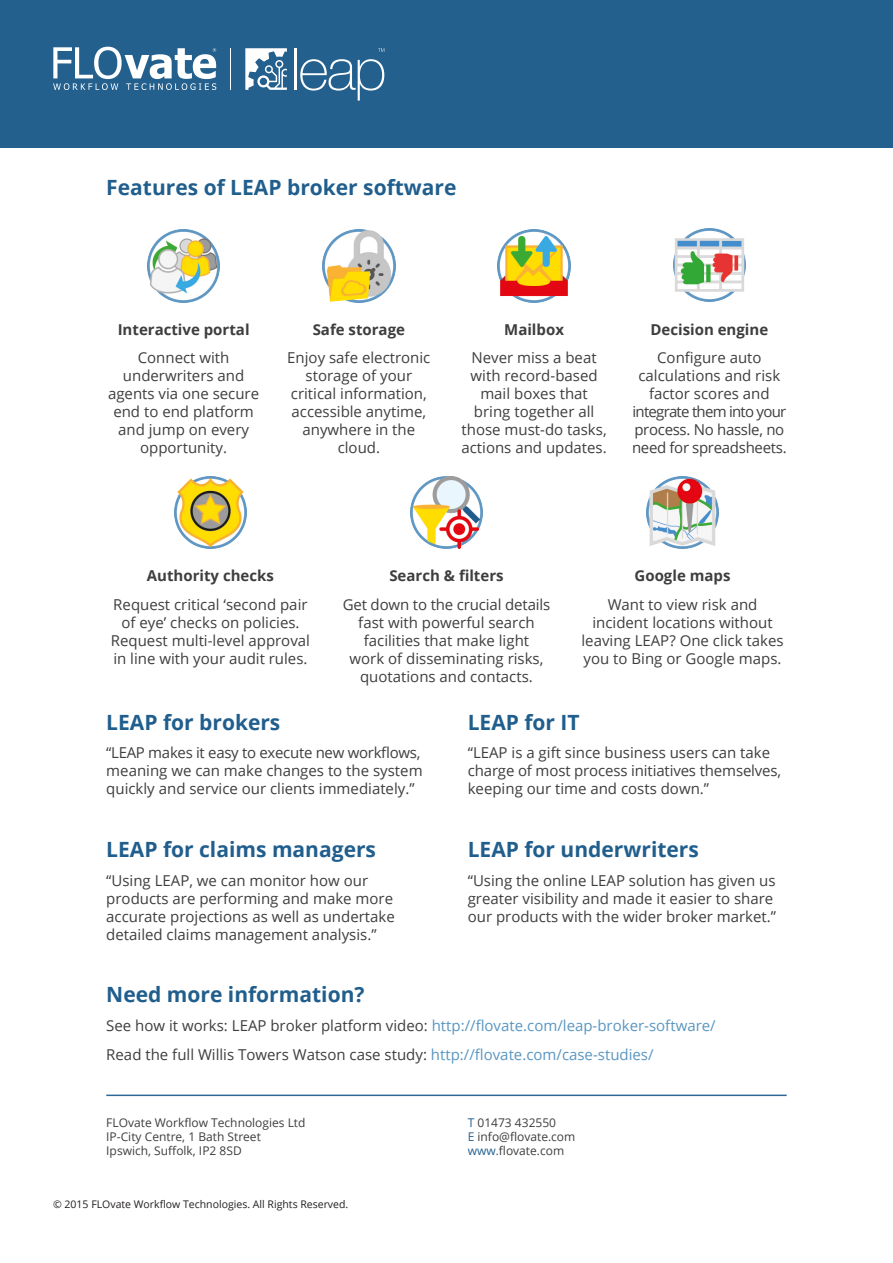
<style>
.page{position:relative;width:893px;height:1263px;background:#fff}
.page>*{position:absolute;margin:0;border:0;box-sizing:border-box;transform-origin:0 0}
.t1{font:700 21px "Open Sans";color:#205e8d}
.t2{font:15px/18px "Open Sans";color:#3e3e3f;text-align:center}
.t3{font:15px/18px "Open Sans";letter-spacing:-.02em;color:#3e3e3f;text-align:center}
.t4{font:700 15px "Open Sans";color:#3e3e3f}
.t5{font:15px "Open Sans";color:#5996c1}
.t6{font:12px "Open Sans";color:#3e3e3f}
.t7{font:10.5px "Open Sans";color:#231f20}
.s1{color:#3e3e3f}
.s2{color:#5996c1}
.s3{color:#23608e}
</style>
<div class="page">
<div style="left:0;top:0;width:893px;height:147px;background:#23608e"></div>
<svg style="left:53px;top:47px;width:163px;height:43px"></svg>
<hr style="left:294px;top:48px;width:3px;height:42px;background:#fff">
<svg style="left:300px;top:59px;width:84px;height:42px"></svg>
<svg style="left:378px;top:48px;width:6px;height:4px"></svg>
<svg style="left:245px;top:48px;width:42px;height:42px"></svg>
<hr style="left:230px;top:48px;width:1px;height:42px;background:#fff">
<hr style="left:106px;top:1094px;width:681px;height:2px;background:#2f679a">
<img style="left:147px;top:230px;width:73px;height:72px">
<img style="left:323px;top:230px;width:72px;height:72px">
<img style="left:498px;top:230px;width:72px;height:72px">
<img style="left:673px;top:229px;width:72px;height:72px">
<img style="left:174px;top:476px;width:73px;height:72px">
<img style="left:410px;top:476px;width:73px;height:72px">
<img style="left:646px;top:476px;width:73px;height:72px">
<p class="t1" style="left:106px;top:173px;width:352px">Features of LEAP broker software</p>
<p class="t4" style="left:118px;top:319px;width:133px">Interactive portal</p>
<p class="t2" style="left:108px;top:349px;width:153px">Connect with underwriters and agents via one secure end to end platform and jump on every opportunity.</p>
<p class="t4" style="left:313px;top:319px;width:94px">Safe storage</p>
<p class="t2" style="left:287px;top:349px;width:145px">Enjoy safe electronic storage of your critical information, accessible anytime, anywhere in the cloud.</p>
<p class="t4" style="left:504px;top:319px;width:61px">Mailbox</p>
<p class="t2" style="left:461px;top:349px;width:147px">Never miss a beat with record-based mail boxes that bring together all those must-do tasks, actions and updates.</p>
<p class="t4" style="left:650px;top:319px;width:119px">Decision engine</p>
<p class="t3" style="left:632px;top:349px;width:156px">Configure auto calculations and risk factor scores and integrate them into your process. No hassle, no need for spreadsheets.</p>
<p class="t4" style="left:147px;top:565px;width:129px">Authority checks</p>
<p class="t2" style="left:111px;top:595px;width:201px">Request critical ‘second pair of eye’ checks on policies.<br>Request multi-level approval in line with your audit rules.</p>
<p class="t4" style="left:389px;top:565px;width:116px">Search &amp; filters</p>
<p class="t2" style="left:343px;top:595px;width:209px">Get down to the crucial details fast with powerful search facilities that make light<br>work of disseminating risks, quotations and contacts.</p>
<p class="t4" style="left:634px;top:565px;width:97px">Google maps</p>
<p class="t2" style="left:581px;top:595px;width:204px">Want to view risk and incident locations without leaving LEAP? One click takes you to Bing or Google maps.</p>
<p class="t1" style="left:106px;top:707px;width:176px">LEAP for brokers</p>
<p class="t2" style="left:106px;top:743px;width:318px;text-align:left">“LEAP makes it easy to execute new workflows, meaning we can make changes to the system quickly and service our clients immediately.”</p>
<p class="t1" style="left:106px;top:835px;width:271px">LEAP for claims managers</p>
<p class="t2" style="left:106px;top:871px;width:290px;text-align:left">“Using LEAP, we can monitor how our products are performing and make more accurate projections as well as undertake detailed claims management analysis.”</p>
<p class="t1" style="left:468px;top:707px;width:113px">LEAP for IT</p>
<p class="t2" style="left:468px;top:743px;width:315px;text-align:left">“LEAP is a gift since business users can take charge of most process initiatives themselves, keeping our time and costs down.”</p>
<p class="t1" style="left:468px;top:835px;width:233px">LEAP for underwriters</p>
<p class="t2" style="left:468px;top:871px;width:310px;text-align:left">“Using the online LEAP solution has given us greater visibility and made it easier to share our products with the wider broker market.”</p>
<p class="t1" style="left:106px;top:980px;width:260px">Need more information?</p>
<p class="t5" style="left:106px;top:1015px;width:611px"><span class="s1">See how it works: LEAP broker platform video:</span> http://flovate.com/leap-broker-software/</p>
<p class="t2" style="left:106px;top:1045px;width:549px">Read the full Willis Towers Watson case study: <span class="s2">http://flovate.com/case-studies/</span></p>
<p class="t6" style="left:106px;top:1114px;width:201px">FLOvate Workflow Technologies Ltd</p>
<p class="t6" style="left:106px;top:1128px;width:156px">IP-City Centre, 1 Bath Street</p>
<p class="t6" style="left:106px;top:1143px;width:137px">Ipswich, Suffolk, IP2 8SD</p>
<p class="t7" style="left:53px;top:1197px;width:297px">© 2015 FLOvate Workflow Technologies. All Rights Reserved.</p>
<p class="t6" style="left:468px;top:1114px;width:90px"><span class="s3">T</span> 01473 432550</p>
<p class="t6" style="left:468px;top:1128px;width:109px"><span class="s3">E</span> info@flovate.com</p>
<p class="t6" style="left:468px;top:1143px;width:98px"><span class="s3">www.</span>flovate.com</p>
</div>
